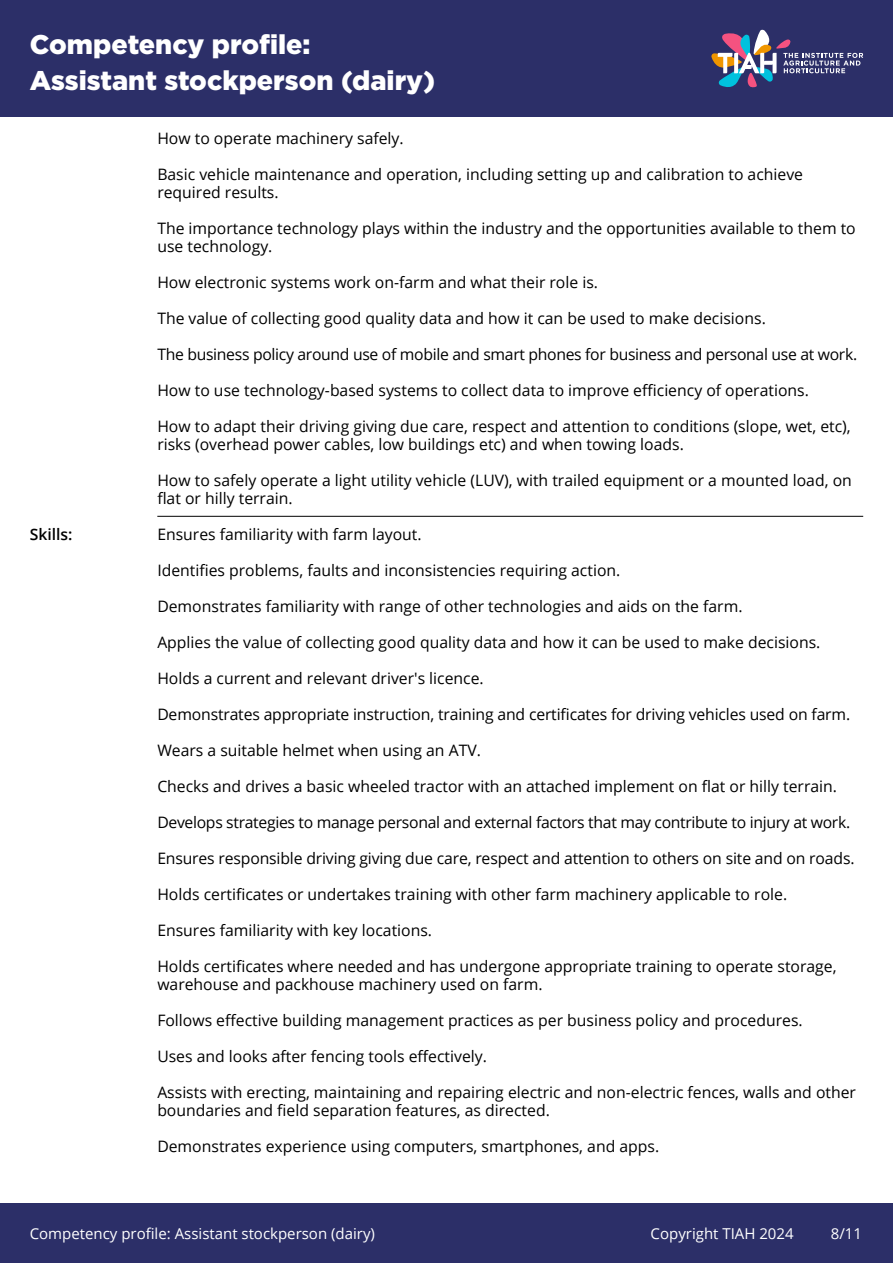
<style>
.page{position:relative;width:893px;height:1263px;background:#fff}
.page>*{position:absolute;margin:0;border:0;box-sizing:border-box;transform-origin:0 0}
.t1{font:900 27px/36px "Gotham";color:#fff}
.t2{font:15.75px/18px "Open Sans";color:#000}
.t3{font:15.75px "Open Sans";letter-spacing:-.02em;color:#000}
.t4{font:600 15.75px "Open Sans";color:#000}
.t5{font:15px "Open Sans";color:#fff}
</style>
<div class="page">
<div style="left:0;top:1203px;width:893px;height:60px;background:#2c2f68"></div>
<div style="left:0;top:0;width:893px;height:117px;background:#2c2f68"></div>
<svg style="left:711px;top:29px;width:152px;height:59px"></svg>
<hr style="left:157px;top:516px;width:706px;height:1px;background:#000">
<h1 class="t1" style="left:30px;top:26px;width:407px">Competency profile:<br>Assistant stockperson (dairy)</h1>
<p class="t2" style="left:157px;top:129px;width:248px">How to operate machinery safely.</p>
<p class="t2" style="left:157px;top:165px;width:647px">Basic vehicle maintenance and operation, including setting up and calibration to achieve required results.</p>
<p class="t2" style="left:157px;top:219px;width:700px">The importance technology plays within the industry and the opportunities available to them to use technology.</p>
<p class="t2" style="left:157px;top:273px;width:442px">How electronic systems work on-farm and what their role is.</p>
<p class="t2" style="left:157px;top:309px;width:610px">The value of collecting good quality data and how it can be used to make decisions.</p>
<p class="t3" style="left:157px;top:344px;width:701px">The business policy around use of mobile and smart phones for business and personal use at work.</p>
<p class="t2" style="left:157px;top:381px;width:653px">How to use technology-based systems to collect data to improve efficiency of operations.</p>
<p class="t2" style="left:157px;top:417px;width:695px">How to adapt their driving giving due care, respect and attention to conditions (slope, wet, etc), risks (overhead power cables, low buildings etc) and when towing loads.</p>
<p class="t2" style="left:157px;top:471px;width:696px">How to safely operate a light utility vehicle (LUV), with trailed equipment or a mounted load, on flat or hilly terrain.</p>
<p class="t4" style="left:30px;top:524px;width:44px">Skills:</p>
<p class="t2" style="left:157px;top:525px;width:266px">Ensures familiarity with farm layout.</p>
<p class="t2" style="left:157px;top:561px;width:465px">Identifies problems, faults and inconsistencies requiring action.</p>
<p class="t2" style="left:157px;top:597px;width:587px">Demonstrates familiarity with range of other technologies and aids on the farm.</p>
<p class="t2" style="left:157px;top:633px;width:665px">Applies the value of collecting good quality data and how it can be used to make decisions.</p>
<p class="t2" style="left:157px;top:669px;width:328px">Holds a current and relevant driver's licence.</p>
<p class="t2" style="left:157px;top:705px;width:694px">Demonstrates appropriate instruction, training and certificates for driving vehicles used on farm.</p>
<p class="t2" style="left:157px;top:741px;width:325px">Wears a suitable helmet when using an ATV.</p>
<p class="t2" style="left:157px;top:777px;width:681px">Checks and drives a basic wheeled tractor with an attached implement on flat or hilly terrain.</p>
<p class="t3" style="left:157px;top:812px;width:694px">Develops strategies to manage personal and external factors that may contribute to injury at work.</p>
<p class="t2" style="left:157px;top:849px;width:699px">Ensures responsible driving giving due care, respect and attention to others on site and on roads.</p>
<p class="t2" style="left:157px;top:885px;width:631px">Holds certificates or undertakes training with other farm machinery applicable to role.</p>
<p class="t2" style="left:157px;top:921px;width:276px">Ensures familiarity with key locations.</p>
<p class="t2" style="left:157px;top:957px;width:681px">Holds certificates where needed and has undergone appropriate training to operate storage, warehouse and packhouse machinery used on farm.</p>
<p class="t2" style="left:157px;top:1011px;width:647px">Follows effective building management practices as per business policy and procedures.</p>
<p class="t2" style="left:157px;top:1047px;width:331px">Uses and looks after fencing tools effectively.</p>
<p class="t2" style="left:157px;top:1083px;width:700px">Assists with erecting, maintaining and repairing electric and non-electric fences, walls and other boundaries and field separation features, as directed.</p>
<p class="t2" style="left:157px;top:1137px;width:503px">Demonstrates experience using computers, smartphones, and apps.</p>
<p class="t5" style="left:30px;top:1223px;width:347px">Competency profile: Assistant stockperson (dairy)</p>
<p class="t5" style="left:651px;top:1223px;width:145px">Copyright TIAH 2024</p>
<p class="t5" style="left:831px;top:1223px;width:33px">8/11</p>
</div>
